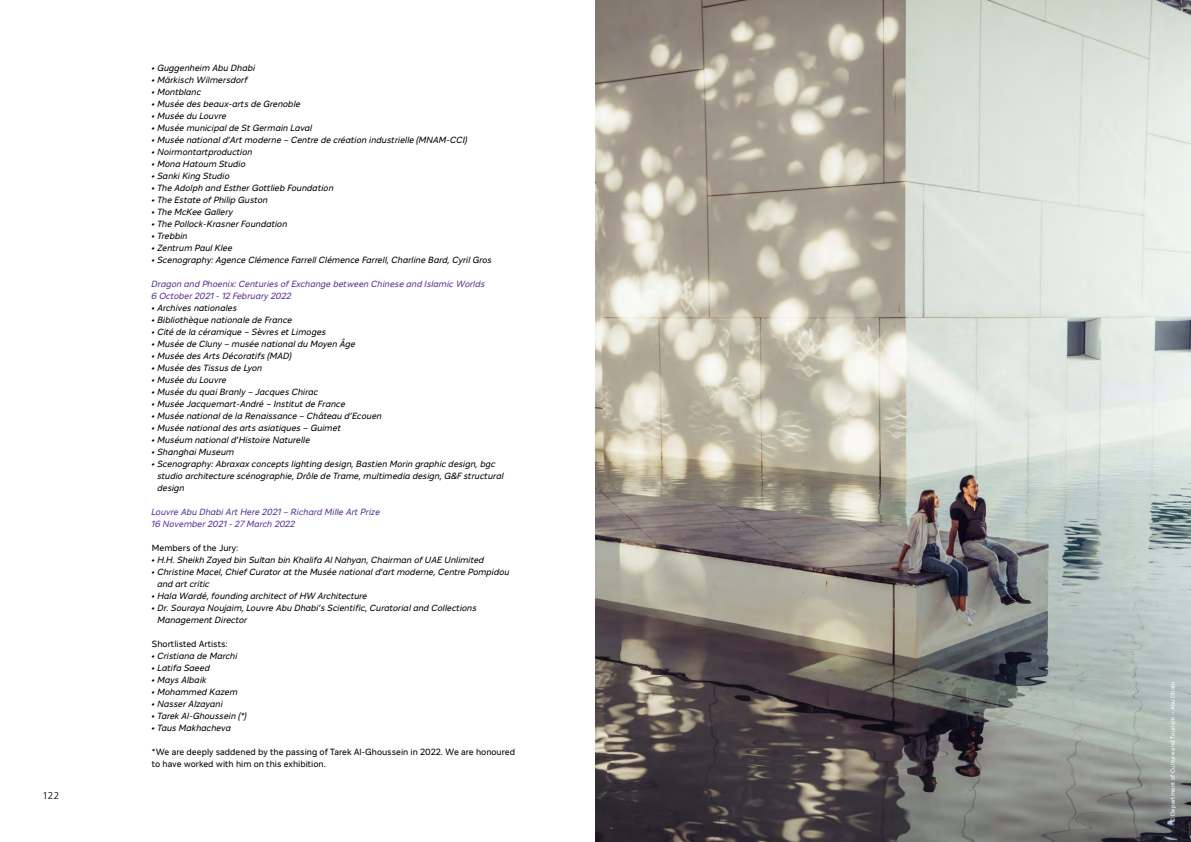
<style>
.page{position:relative;width:1191px;height:842px;background:#fff}
.page>*{position:absolute;margin:0;border:0;box-sizing:border-box;transform-origin:0 0}
.t1{font:300 10px "Frutiger LT Pro";color:#000}
.t2{font:9px/12px "LAD Regular Ita Iic";color:#000}
.t3{font:9px/12px "LAD Regular Ita Iic";color:#593393}
.t4{font:9px/12px "LAD";color:#000}
.t5{font:6px "LAD";letter-spacing:.025em;color:#fff}
</style>
<div class="page">
<img style="left:595px;top:0;width:596px;height:842px">
<p class="t1" style="left:43px;top:790px;width:18px">122</p>
<p class="t2" style="left:152px;top:63px;width:105px">• Guggenheim Abu Dhabi</p>
<p class="t2" style="left:152px;top:75px;width:98px">• Märkisch Wilmersdorf</p>
<p class="t2" style="left:152px;top:87px;width:51px">• Montblanc</p>
<p class="t2" style="left:152px;top:99px;width:151px">• Musée des beaux-arts de Grenoble</p>
<p class="t2" style="left:152px;top:111px;width:77px">• Musée du Louvre</p>
<p class="t2" style="left:152px;top:123px;width:162px">• Musée municipal de St Germain Laval</p>
<p class="t2" style="left:152px;top:135px;width:317px">• Musée national d’Art moderne – Centre de création industrielle (MNAM-CCI)</p>
<p class="t2" style="left:152px;top:147px;width:103px">• Noirmontartproduction</p>
<p class="t2" style="left:152px;top:159px;width:96px">• Mona Hatoum Studio</p>
<p class="t2" style="left:152px;top:171px;width:80px">• Sanki King Studio</p>
<p class="t2" style="left:152px;top:183px;width:184px">• The Adolph and Esther Gottlieb Foundation</p>
<p class="t2" style="left:152px;top:195px;width:118px">• The Estate of Philip Guston</p>
<p class="t2" style="left:152px;top:207px;width:83px">• The McKee Gallery</p>
<p class="t2" style="left:152px;top:219px;width:137px">• The Pollock-Krasner Foundation</p>
<p class="t2" style="left:152px;top:231px;width:38px">• Trebbin</p>
<p class="t2" style="left:152px;top:243px;width:83px">• Zentrum Paul Klee</p>
<p class="t2" style="left:152px;top:255px;width:342px">• Scenography: Agence Clémence Farrell Clémence Farrell, Charline Bard, Cyril Gros</p>
<p class="t3" style="left:152px;top:279px;width:335px">Dragon and Phoenix: Centuries of Exchange between Chinese and Islamic Worlds<br>6 October 2021 - 12 February 2022</p>
<p class="t2" style="left:152px;top:303px;width:87px">• Archives nationales</p>
<p class="t2" style="left:152px;top:315px;width:142px">• Bibliothèque nationale de France</p>
<p class="t2" style="left:152px;top:327px;width:176px">• Cité de la céramique – Sèvres et Limoges</p>
<p class="t2" style="left:152px;top:339px;width:206px">• Musée de Cluny – musée national du Moyen Âge</p>
<p class="t2" style="left:152px;top:351px;width:142px">• Musée des Arts Décoratifs (MAD)</p>
<p class="t2" style="left:152px;top:363px;width:112px">• Musée des Tissus de Lyon</p>
<p class="t2" style="left:152px;top:375px;width:77px">• Musée du Louvre</p>
<p class="t2" style="left:152px;top:387px;width:168px">• Musée du quai Branly – Jacques Chirac</p>
<p class="t2" style="left:152px;top:399px;width:196px">• Musée Jacquemart-André – Institut de France</p>
<p class="t2" style="left:152px;top:411px;width:232px">• Musée national de la Renaissance – Château d’Ecouen</p>
<p class="t2" style="left:152px;top:423px;width:191px">• Musée national des arts asiatiques – Guimet</p>
<p class="t2" style="left:152px;top:435px;width:160px">• Muséum national d’Histoire Naturelle</p>
<p class="t2" style="left:152px;top:447px;width:84px">• Shanghai Museum</p>
<p class="t2" style="left:158px;top:459px;width:348px;text-indent:-6px">• Scenography: Abraxax concepts lighting design, Bastien Morin graphic design, bgc studio architecture scénographie, Drôle de Trame, multimedia design, G&amp;F structural design</p>
<p class="t3" style="left:152px;top:507px;width:230px">Louvre Abu Dhabi Art Here 2021 – Richard Mille Art Prize<br>16 November 2021 - 27 March 2022</p>
<p class="t4" style="left:152px;top:543px;width:88px">Members of the Jury:</p>
<p class="t2" style="left:152px;top:555px;width:334px">• H.H. Sheikh Zayed bin Sultan bin Khalifa Al Nahyan, Chairman of UAE Unlimited</p>
<p class="t2" style="left:158px;top:567px;width:354px;text-indent:-6px">• Christine Macel, Chief Curator at the Musée national d’art moderne, Centre Pompidou and art critic</p>
<p class="t2" style="left:152px;top:591px;width:217px">• Hala Wardé, founding architect of HW Architecture</p>
<p class="t2" style="left:158px;top:603px;width:321px;text-indent:-6px">• Dr. Souraya Noujaim, Louvre Abu Dhabi’s Scientific, Curatorial and Collections<br>Management Director</p>
<p class="t4" style="left:152px;top:639px;width:77px">Shortlisted Artists:</p>
<p class="t2" style="left:152px;top:651px;width:87px">• Cristiana de Marchi</p>
<p class="t2" style="left:152px;top:663px;width:60px">• Latifa Saeed</p>
<p class="t2" style="left:152px;top:675px;width:57px">• Mays Albaik</p>
<p class="t2" style="left:152px;top:687px;width:88px">• Mohammed Kazem</p>
<p class="t2" style="left:152px;top:699px;width:73px">• Nasser Alzayani</p>
<p class="t2" style="left:152px;top:711px;width:97px">• Tarek Al-Ghoussein (*)</p>
<p class="t2" style="left:152px;top:723px;width:81px">• Taus Makhacheva</p>
<p class="t4" style="left:152px;top:747px;width:364px">*We are deeply saddened by the passing of Tarek Al-Ghoussein in 2022. We are honoured to have worked with him on this exhibition.</p>
<p class="t5" style="left:1169px;top:822px;width:142px;rotate:-90deg">© Department of Culture and Tourism – Abu Dhabi</p>
</div>
